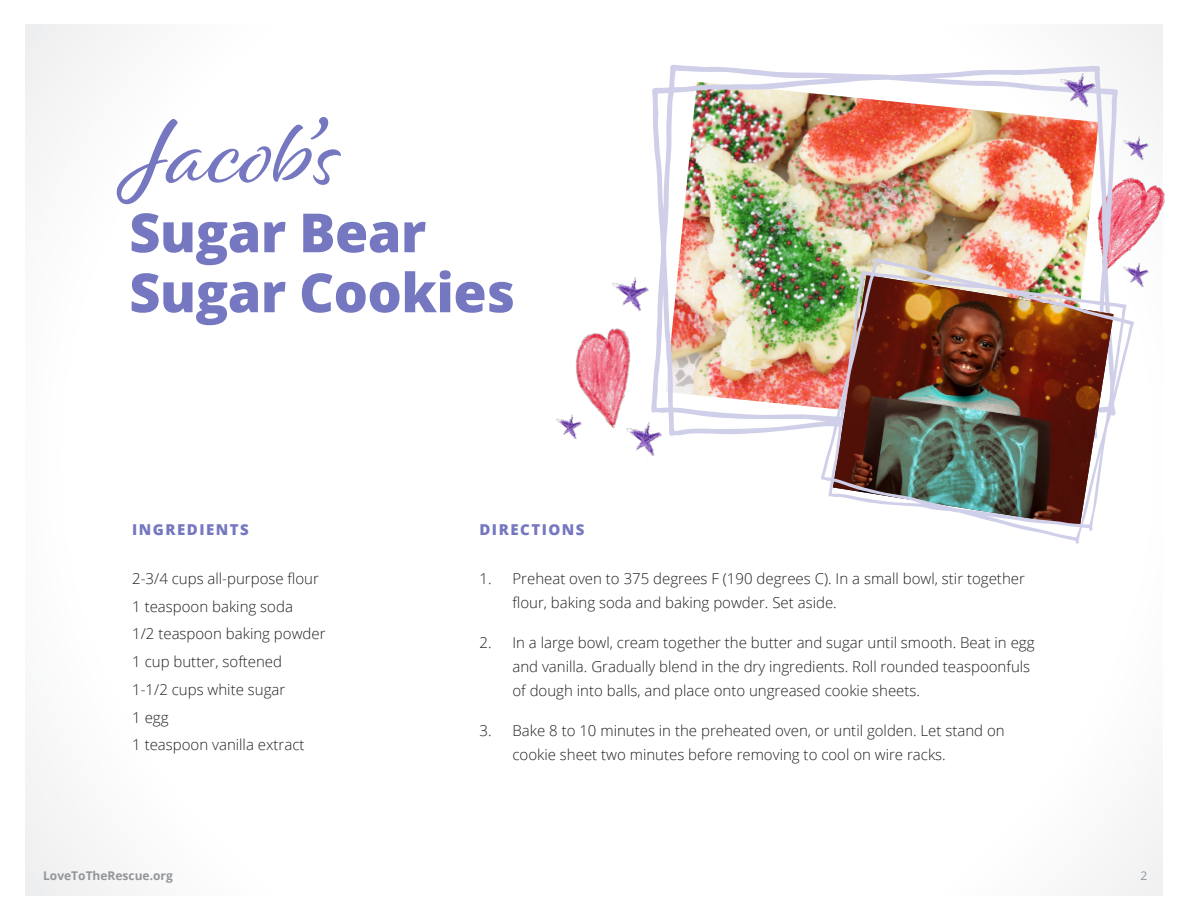
<style>
.page{position:relative;width:1188px;height:918px;background:#fff}
.page>*{position:absolute;margin:0;border:0;box-sizing:border-box;transform-origin:0 0}
.t1{font:97.5px "Alisha";color:#7577c0}
.t2{font:800 54px/60px "Open Sans";letter-spacing:-.01em;color:#7577c0}
.Recipe_Ingedients_list{font:300 15px/24px "Open Sans";color:#231f20}
.t3{font:800 15px "Open Sans";letter-spacing:.1em;color:#7577c0}
.t4{font:700 12px "Open Sans";color:#939598}
.t5{font:12px "Open Sans";color:#939598}
</style>
<div class="page">
<img style="left:1118px;top:177px;width:47px;height:81px">
<img style="left:652px;top:65px;width:466px;height:371px">
<img style="left:612px;top:277px;width:37px;height:33px">
<img style="left:575px;top:310px;width:97px;height:126px">
<img style="left:624px;top:420px;width:41px;height:39px">
<img style="left:821px;top:258px;width:313px;height:286px">
<img style="left:556px;top:414px;width:27px;height:25px">
<img style="left:1057px;top:71px;width:42px;height:39px">
<img style="left:1121px;top:262px;width:28px;height:26px">
<img style="left:1123px;top:136px;width:26px;height:26px">
<p class="t1" style="left:129px;top:93px;width:213px">Jacob’s</p>
<p class="t2" style="left:129px;top:200px;width:387px">Sugar Bear<br>Sugar Cookies</p>
<p class="t3" style="left:132px;top:518px;width:118px">INGREDIENTS</p>
<p class="t3" style="left:479px;top:518px;width:107px">DIRECTIONS</p>
<p class="Recipe_Ingedients_list" style="left:512px;top:566px;width:514px;text-indent:-33px">1. Preheat oven to 375 degrees F (190 degrees C). In a small bowl, stir together flour, baking soda and baking powder. Set aside.</p>
<p class="Recipe_Ingedients_list" style="left:512px;top:630px;width:524px;text-indent:-33px">2. In a large bowl, cream together the butter and sugar until smooth. Beat in egg and vanilla. Gradually blend in the dry ingredients. Roll rounded teaspoonfuls of dough into balls, and place onto ungreased cookie sheets.</p>
<p class="Recipe_Ingedients_list" style="left:512px;top:718px;width:494px;text-indent:-33px">3. Bake 8 to 10 minutes in the preheated oven, or until golden. Let stand on cookie sheet two minutes before removing to cool on wire racks.</p>
<p class="Recipe_Ingedients_list" style="left:132px;top:566px;width:188px">2-3/4 cups all-purpose flour</p>
<p class="Recipe_Ingedients_list" style="left:132px;top:594px;width:162px">1 teaspoon baking soda</p>
<p class="Recipe_Ingedients_list" style="left:132px;top:622px;width:195px">1/2 teaspoon baking powder</p>
<p class="Recipe_Ingedients_list" style="left:132px;top:649px;width:151px">1 cup butter, softened</p>
<p class="Recipe_Ingedients_list" style="left:132px;top:677px;width:155px">1-1/2 cups white sugar</p>
<p class="Recipe_Ingedients_list" style="left:132px;top:705px;width:38px">1 egg</p>
<p class="Recipe_Ingedients_list" style="left:132px;top:733px;width:174px">1 teaspoon vanilla extract</p>
<p class="t4" style="left:43px;top:867px;width:131px">LoveToTheRescue.org</p>
<p class="t5" style="left:1141px;top:867px;width:8px">2</p>
</div>
